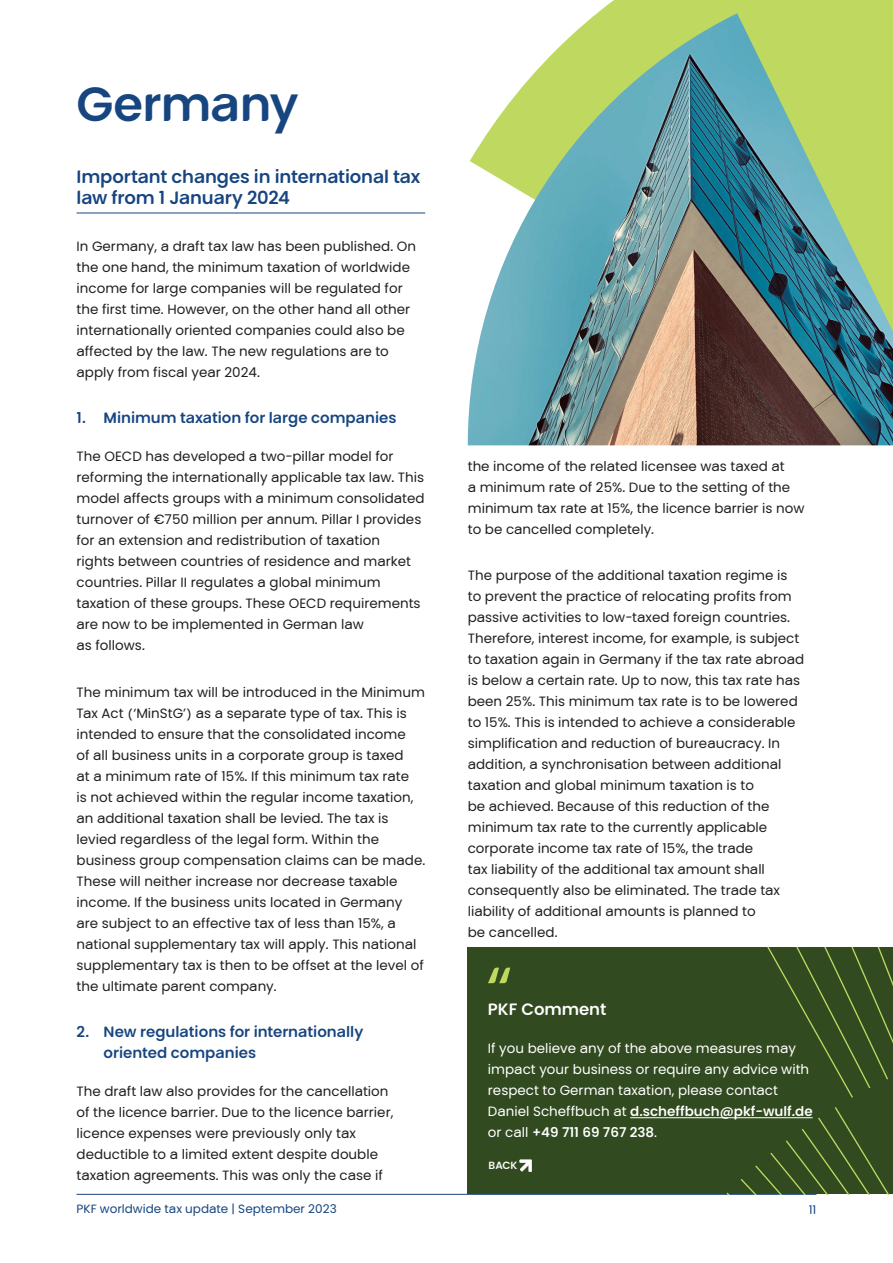
<style>
.page{position:relative;width:893px;height:1263px;background:#fff}
.page>*{position:absolute;margin:0;border:0;box-sizing:border-box;transform-origin:0 0}
.chapter-heading{font:700 48px "PKF Global Sans";letter-spacing:-.01em;color:#174580}
.chapter-subhead{font:700 18px/21px "PKF Global Sans";letter-spacing:-.005em;color:#174580}
.PKF_comment{font:700 16.5px "PKF Global Sans";color:#fff}
.t1{font:700 15px/21px "PKF Global Sans";color:#174580}
.body{font:13.5px/21px "PKF Global Sans";color:#231f20}
.comment{font:13.5px/21px "PKF Global Sans";color:#fff}
.t2{font:12px "PKF Global Sans";color:#174580}
.content_country{font:700 10.5px "PKF Global Sans";color:#fff}
.s1{font-weight:700}
</style>
<div class="page">
<hr style="left:77px;top:1194px;width:739px;height:1px;background:#174580">
<hr style="left:77px;top:213px;width:348px;height:1px;background:#174580">
<div style="left:468px;top:947px;width:425px;height:247px;background:#314a20"></div>
<svg style="left:726px;top:1107px;width:163px;height:87px"></svg>
<svg style="left:767px;top:947px;width:126px;height:151px"></svg>
<hr style="left:630px;top:1117px;width:183px;height:1px;background:#fff">
<svg style="left:488px;top:967px;width:22px;height:16px"></svg>
<div style="left:597px;top:0;width:296px;height:13px;background:#bed860"></div>
<img style="left:468px;top:13px;width:425px;height:432px">
<svg style="left:519px;top:1159px;width:13px;height:13px"></svg>
<p class="chapter-heading" style="left:77px;top:74px;width:223px">Germany</p>
<p class="chapter-subhead" style="left:77px;top:166px;width:345px">Important changes in international tax law from 1 January 2024</p>
<p class="body" style="left:77px;top:236px;width:341px">In Germany, a draft tax law has been published. On the one hand, the minimum taxation of worldwide income for large companies will be regulated for the first time. However, on the other hand all other internationally oriented companies could also be affected by the law. The new regulations are to apply from fiscal year 2024.</p>
<p class="t1" style="left:77px;top:408px;width:321px">1. Minimum taxation for large companies</p>
<p class="body" style="left:77px;top:446px;width:350px">The OECD has developed a two-pillar model for reforming the internationally applicable tax law. This model affects groups with a minimum consolidated turnover of €750 million per annum. Pillar I provides for an extension and redistribution of taxation<br>rights between countries of residence and market countries. Pillar II regulates a global minimum taxation of these groups. These OECD requirements are now to be implemented in German law<br>as follows.</p>
<p class="body" style="left:77px;top:682px;width:350px">The minimum tax will be introduced in the Minimum Tax Act (‘MinStG’) as a separate type of tax. This is intended to ensure that the consolidated income<br>of all business units in a corporate group is taxed<br>at a minimum rate of 15%. If this minimum tax rate<br>is not achieved within the regular income taxation, an additional taxation shall be levied. The tax is levied regardless of the legal form. Within the business group compensation claims can be made.<br>These will neither increase nor decrease taxable income. If the business units located in Germany are subject to an effective tax of less than 15%, a national supplementary tax will apply. This national supplementary tax is then to be offset at the level of the ultimate parent company.</p>
<p class="t1" style="left:104px;top:1022px;width:261px;text-indent:-27px">2. New regulations for internationally oriented companies</p>
<p class="body" style="left:77px;top:1081px;width:318px">The draft law also provides for the cancellation of the licence barrier. Due to the licence barrier, licence expenses were previously only tax deductible to a limited extent despite double taxation agreements. This was only the case if</p>
<p class="body" style="left:468px;top:455px;width:338px">the income of the related licensee was taxed at<br>a minimum rate of 25%. Due to the setting of the minimum tax rate at 15%, the licence barrier is now to be cancelled completely.</p>
<p class="body" style="left:468px;top:565px;width:338px">The purpose of the additional taxation regime is to prevent the practice of relocating profits from passive activities to low-taxed foreign countries.<br>Therefore, interest income, for example, is subject to taxation again in Germany if the tax rate abroad is below a certain rate. Up to now, this tax rate has been 25%. This minimum tax rate is to be lowered to 15%. This is intended to achieve a considerable simplification and reduction of bureaucracy. In addition, a synchronisation between additional taxation and global minimum taxation is to<br>be achieved. Because of this reduction of the minimum tax rate to the currently applicable corporate income tax rate of 15%, the trade<br>tax liability of the additional tax amount shall consequently also be eliminated. The trade tax liability of additional amounts is planned to<br>be cancelled.</p>
<p class="PKF_comment" style="left:488px;top:999px;width:120px">PKF Comment</p>
<p class="comment" style="left:488px;top:1038px;width:326px">If you believe any of the above measures may impact your business or require any advice with respect to German taxation, please contact Daniel Scheffbuch at <span class="s1">d.scheffbuch@pkf-wulf.de </span>or call <span class="s1">+49 711 69 767 238</span>.</p>
<p class="content_country" style="left:489px;top:1159px;width:30px">BACK</p>
<p class="t2" style="left:77px;top:1202px;width:262px">PKF worldwide tax update | September 2023</p>
<p class="t2" style="left:809px;top:1202px;width:9px">11</p>
</div>
